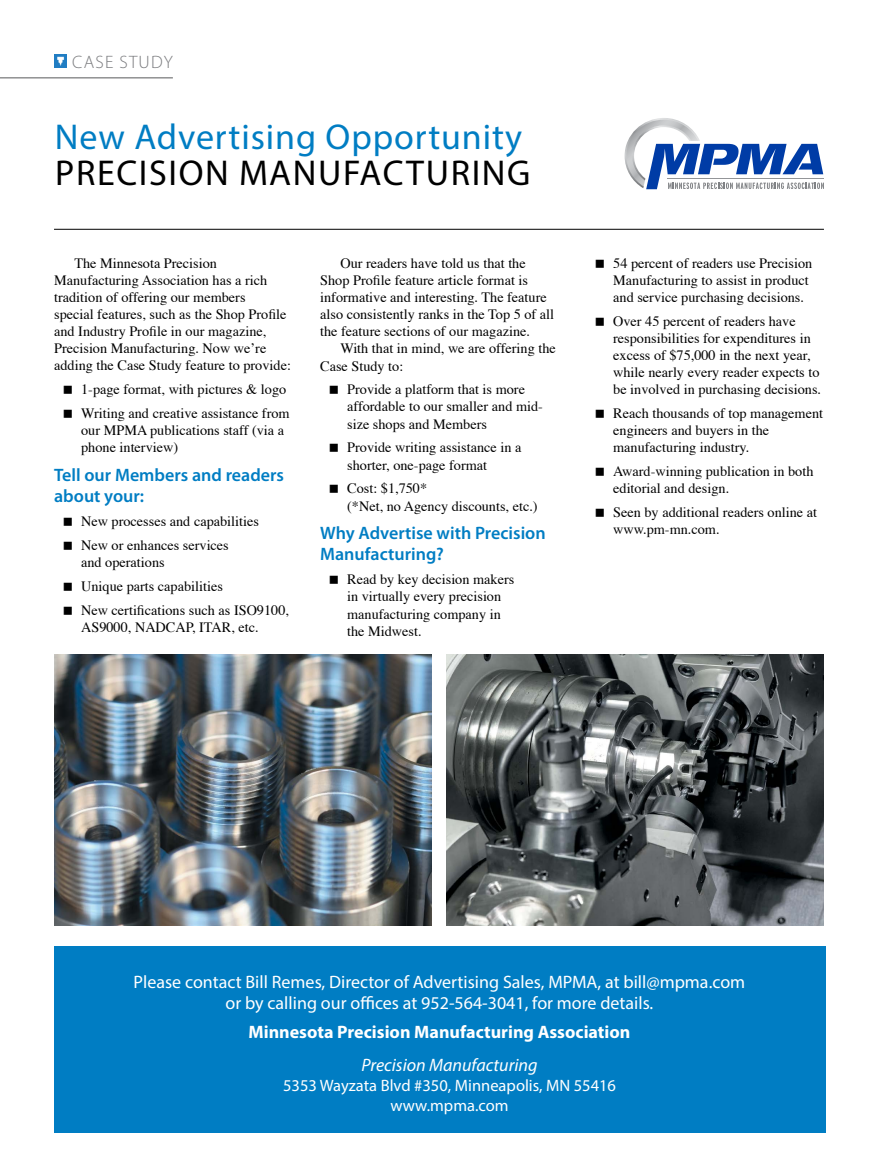
<style>
.page{position:relative;width:878px;height:1175px;background:#fff}
.page>*{position:absolute;margin:0;border:0;box-sizing:border-box;transform-origin:0 0}
.t1{font:36px "Myriad Pro";letter-spacing:.025em;color:#007dc3}
.t2{font:36px "Myriad Pro";letter-spacing:.045em;color:#000}
.t3{font:18px/21.6px "Myriad Pro";color:#fff;text-align:center}
.t4{font:600 18px/21.6px "Myriad Pro";color:#007dc3}
.t5{font:700 18px "Myriad Pro";color:#fff}
.t6{font:italic 18px "Myriad Pro";color:#fff}
.t7{font:300 18px "Myriad Pro";letter-spacing:.07em;color:#797a7d}
.t8{font:16.5px/19.8px "Myriad Pro";color:#fff;text-align:center}
.t9{font:14.25px/17.1px "Times";color:#000}
</style>
<div class="page">
<div style="left:54px;top:946px;width:771px;height:186px;background:#007dc3"></div>
<hr style="left:54px;top:229px;width:769px;height:1px;background:#000">
<hr style="left:0;top:78px;width:173px;height:1px;background:#58595b">
<svg style="left:54px;top:55px;width:13px;height:13px"></svg>
<svg style="left:624px;top:118px;width:199px;height:71px"></svg>
<img style="left:54px;top:654px;width:377px;height:271px">
<img style="left:446px;top:654px;width:377px;height:271px">
<p class="t7" style="left:72px;top:51px;width:102px">CASE STUDY</p>
<h1 class="t1" style="left:55px;top:115px;width:469px">New Advertising Opportunity</h1>
<h1 class="t2" style="left:55px;top:151px;width:476px">PRECISION MANUFACTURING</h1>
<p class="t9" style="left:54px;top:255px;width:238px;text-indent:20px">The Minnesota Precision Manufacturing Association has a rich tradition of offering our members<br>special features, such as the Shop Profile and Industry Profile in our magazine, Precision Manufacturing. Now we’re adding the Case Study feature to provide:</p>
<p class="t9" style="left:81px;top:378px;width:210px;line-height:23.9px">1-page format, with pictures &amp; logo<br>Writing and creative assistance from</p>
<p class="t9" style="left:81px;top:423px;width:204px">our MPMA publications staff (via a phone interview)</p>
<p class="t4" style="left:54px;top:463px;width:231px">Tell our Members and readers about your:</p>
<p class="t9" style="left:81px;top:510px;width:179px;line-height:23.9px">New processes and capabilities<br>New or enhances services</p>
<p class="t9" style="left:81px;top:551px;width:209px;line-height:23.9px">and operations<br>Unique parts capabilities<br>New certifications such as ISO9100,</p>
<p class="t9" style="left:81px;top:619px;width:179px">AS9000, NADCAP, ITAR, etc.</p>
<p class="t9" style="left:320px;top:255px;width:235px;text-indent:20px">Our readers have told us that the Shop Profile feature article format is informative and interesting. The feature also consistently ranks in the Top 5 of all the feature sections of our magazine.</p>
<p class="t9" style="left:320px;top:341px;width:237px;text-indent:20px">With that in mind, we are offering the<br>Case Study to:</p>
<p class="t9" style="left:347px;top:382px;width:197px">Provide a platform that is more affordable to our smaller and mid&shy;size shops and Members</p>
<p class="t9" style="left:347px;top:440px;width:176px">Provide writing assistance in a shorter, one-page format</p>
<p class="t9" style="left:347px;top:481px;width:192px">Cost: $1,750*<br>(*Net, no Agency discounts, etc.)</p>
<p class="t4" style="left:320px;top:521px;width:227px">Why Advertise with Precision<br>Manufacturing?</p>
<p class="t9" style="left:347px;top:572px;width:169px">Read by key decision makers in virtually every precision manufacturing company in the Midwest.</p>
<p class="t9" style="left:613px;top:255px;width:201px">54 percent of readers use Precision<br>Manufacturing to assist in product and service purchasing decisions.</p>
<p class="t9" style="left:613px;top:313px;width:209px">Over 45 percent of readers have responsibilities for expenditures in excess of $75,000 in the next year, while nearly every reader expects to be involved in purchasing decisions.</p>
<p class="t9" style="left:613px;top:406px;width:211px">Reach thousands of top management engineers and buyers in the manufacturing industry.</p>
<p class="t9" style="left:613px;top:464px;width:202px">Award-winning publication in both editorial and design.</p>
<p class="t9" style="left:613px;top:505px;width:205px">Seen by additional readers online at www.pm-mn.com.</p>
<p class="t3" style="left:134px;top:970px;width:613px">Please contact Bill Remes, Director of Advertising Sales, MPMA, at bill@mpma.com or by calling our offices at 952-564-3041, for more details.</p>
<p class="t5" style="left:248px;top:1019px;width:383px">Minnesota Precision Manufacturing Association</p>
<p class="t6" style="left:361px;top:1054px;width:178px">Precision Manufacturing</p>
<p class="t8" style="left:283px;top:1075px;width:334px">5353 Wayzata Blvd #350, Minneapolis, MN 55416 www.mpma.com</p>
</div>
